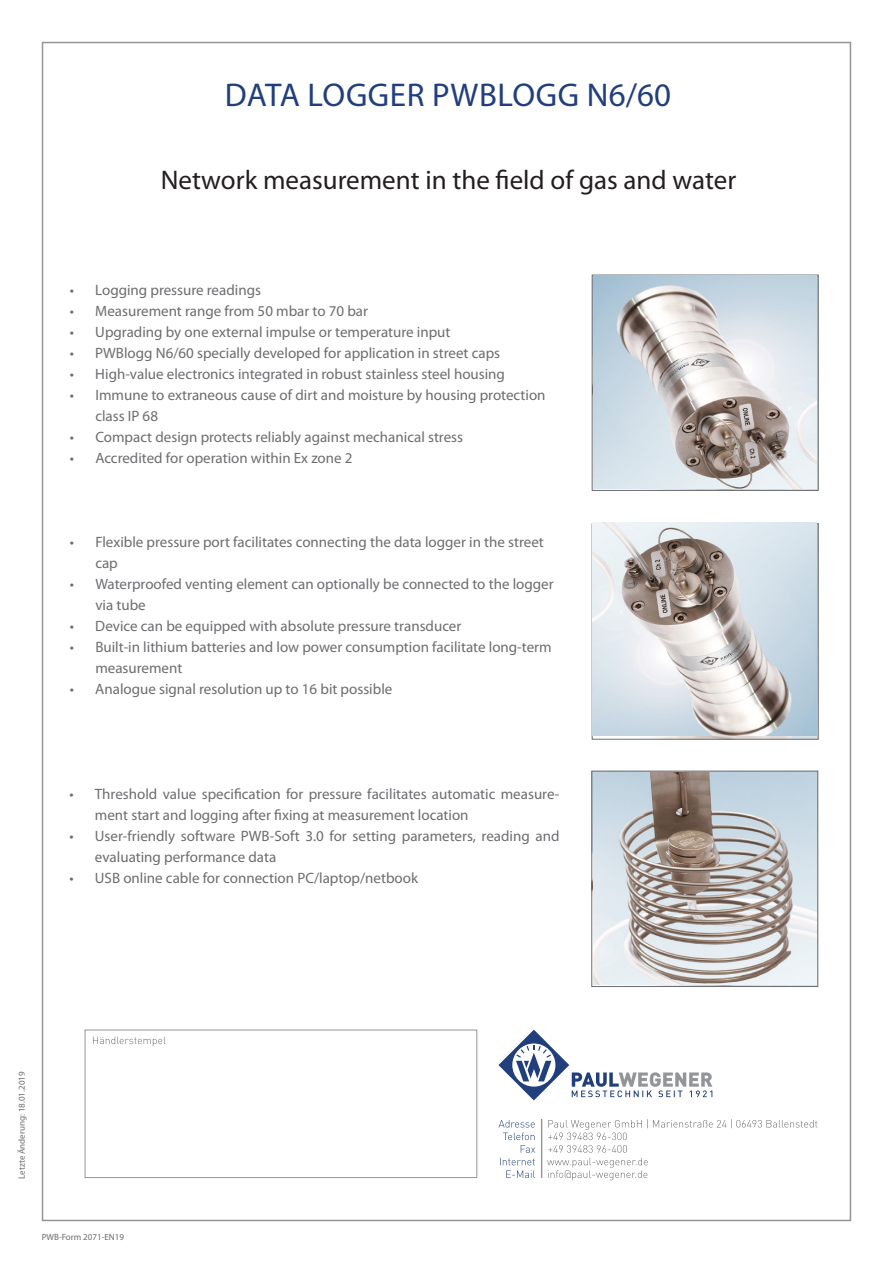
<style>
.page{position:relative;width:893px;height:1263px;background:#fff}
.page>*{position:absolute;margin:0;border:0;box-sizing:border-box;transform-origin:0 0}
.Headline_Rueckseite{font:33px "Myriad Pro";letter-spacing:.02em;color:#213e7d}
.t1{font:27px "Myriad Pro";color:#231f20}
.t2{font:15px/21px "Myriad Pro";color:#6c6d70}
.t3{font:9px "Myriad Pro";color:#6c6d70}
</style>
<div class="page">
<div style="left:85px;top:1030px;width:392px;height:148px;border:1px solid #939598"></div>
<svg style="left:499px;top:1120px;width:36px;height:58px"></svg>
<hr style="left:541px;top:1119px;width:1px;height:59px;background:#6c6d70">
<svg style="left:93px;top:1036px;width:73px;height:10px"></svg>
<svg style="left:498px;top:1030px;width:214px;height:70px"></svg>
<div style="left:592px;top:275px;width:227px;height:216px;border:1px solid #6c6d70"></div>
<img style="left:593px;top:276px;width:224px;height:213px">
<img style="left:592px;top:523px;width:225px;height:213px">
<div style="left:591px;top:771px;width:227px;height:216px;border:1px solid #6c6d70"></div>
<img style="left:593px;top:772px;width:224px;height:213px">
<svg style="left:547px;top:1119px;width:270px;height:61px"></svg>
<p class="Headline_Rueckseite" style="left:225px;top:74px;width:448px">DATA LOGGER PWBLOGG N6/60</p>
<p class="t1" style="left:161px;top:163px;width:577px">Network measurement in the field of gas and water</p>
<p class="t2" style="left:70px;top:279px;width:193px">• Logging pressure readings</p>
<p class="t2" style="left:70px;top:300px;width:300px">• Measurement range from 50 mbar to 70 bar</p>
<p class="t2" style="left:70px;top:321px;width:382px">• Upgrading by one external impulse or temperature input</p>
<p class="t2" style="left:70px;top:342px;width:432px">• PWBlogg N6/60 specially developed for application in street caps</p>
<p class="t2" style="left:70px;top:363px;width:437px">• High-value electronics integrated in robust stainless steel housing</p>
<p class="t2" style="left:95px;top:384px;width:452px;text-indent:-26px">• Immune to extraneous cause of dirt and moisture by housing protection class IP 68</p>
<p class="t2" style="left:70px;top:426px;width:395px">• Compact design protects reliably against mechanical stress</p>
<p class="t2" style="left:70px;top:447px;width:284px">• Accredited for operation within Ex zone 2</p>
<p class="t2" style="left:95px;top:531px;width:450px;text-indent:-26px">• Flexible pressure port facilitates connecting the data logger in the street cap</p>
<p class="t2" style="left:95px;top:573px;width:460px;text-indent:-26px">• Waterproofed venting element can optionally be connected to the logger via tube</p>
<p class="t2" style="left:70px;top:615px;width:393px">• Device can be equipped with absolute pressure transducer</p>
<p class="t2" style="left:95px;top:636px;width:458px;text-indent:-26px">• Built-in lithium batteries and low power consumption facilitate long-term measurement</p>
<p class="t2" style="left:70px;top:678px;width:324px">• Analogue signal resolution up to 16 bit possible</p>
<p class="t2" style="left:95px;top:783px;width:466px;text-indent:-26px">• Threshold value specification for pressure facilitates automatic measure&shy;ment start and logging after fixing at measurement location</p>
<p class="t2" style="left:95px;top:825px;width:466px;text-indent:-26px">• User-friendly software PWB-Soft 3.0 for setting parameters, reading and evaluating performance data</p>
<p class="t2" style="left:69px;top:867px;width:350px">• USB online cable for connection PC/laptop/netbook</p>
<p class="t3" style="left:16px;top:1179px;width:109px;rotate:-90deg">Letzte Änderung: 18.01.2019</p>
<p class="t3" style="left:42px;top:1231px;width:84px">PWB-Form 2071-EN19</p>
</div>
